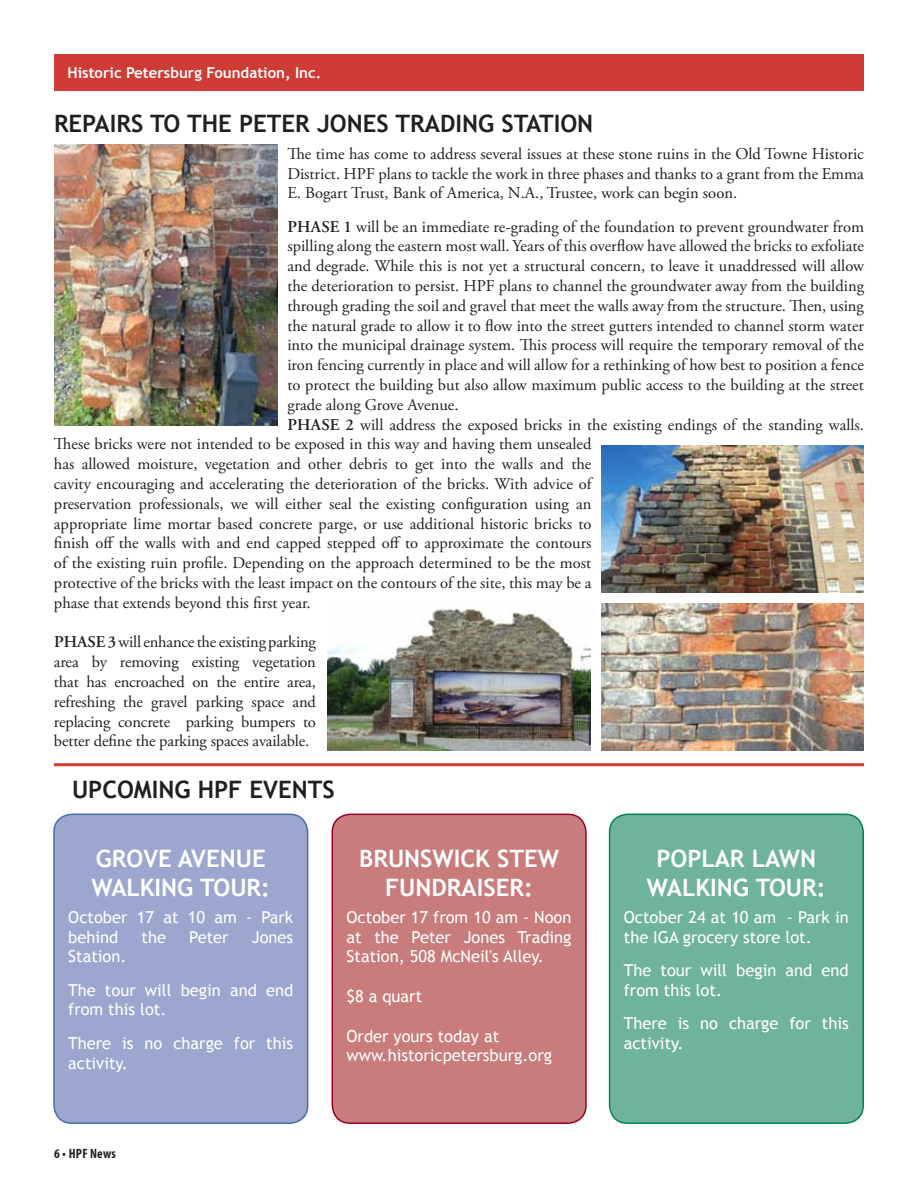
<style>
.page{position:relative;width:918px;height:1188px;background:#fff}
.page>*{position:absolute;margin:0;border:0;box-sizing:border-box;transform-origin:0 0}
.t1{font:700 24px/28.8px "Trebuchet MS";color:#fff}
.t2{font:700 24px "Trebuchet MS";color:#231f20}
.t3{font:16.5px/19.8px "Adobe Garamond Pro";color:#231f20;text-align:justify}
.t4{font:16.5px/19.8px "Trebuchet MS";color:#fff}
.t5{font:600 16.5px "Adobe Garamond Pro";color:#231f20}
.t6{font:700 15px "Trebuchet MS";color:#fff}
.t7{font:700 condensed 13.5px "Myriad Pro";letter-spacing:.01em;color:#231f20}
.s1{font-weight:600}
</style>
<div class="page">
<div style="left:54px;top:54px;width:810px;height:37px;background:#cf3c35"></div>
<img style="left:328px;top:607px;width:262px;height:143px">
<img style="left:602px;top:603px;width:262px;height:147px">
<img style="left:602px;top:445px;width:262px;height:148px">
<img style="left:54px;top:145px;width:223px;height:281px">
<hr style="left:54px;top:763px;width:810px;height:3px;background:#cf3c35">
<div style="left:54px;top:814px;width:254px;height:309px;background:#9ca6cf;border-radius:18px"></div>
<div style="left:53px;top:814px;width:255px;height:310px;border:2px solid #4b6bac;border-radius:18px"></div>
<div style="left:332px;top:814px;width:254px;height:309px;background:#c87c7b;border-radius:18px"></div>
<div style="left:332px;top:814px;width:255px;height:310px;border:2px solid #98002e;border-radius:18px"></div>
<div style="left:610px;top:814px;width:253px;height:309px;background:#70b39b;border-radius:18px"></div>
<div style="left:609px;top:814px;width:255px;height:310px;border:2px solid #008357;border-radius:18px"></div>
<p class="t6" style="left:68px;top:63px;width:255px">HISTORIC PETERSBURG FOUNDATION, INC.</p>
<h1 class="t2" style="left:54px;top:109px;width:372px">REPAIRS TO THE PETER JONES TRAD</h1>
<h1 class="t2" style="left:455px;top:109px;width:139px">ING STATION</h1>
<p class="t3" style="left:287px;top:144px;width:578px">The time has come to address several issues at these stone ruins in the Old Towne Historic District. HPF plans to tackle the work in three phases and thanks to a grant from the Emma E. Bogart Trust, Bank of America, N.A., Trustee, work can begin soon.</p>
<p class="t5" style="left:287px;top:217px;width:22px">PHASE</p>
<p class="t3" style="left:287px;top:217px;width:578px;text-indent:56px"><span class="s1">1</span> will be an immediate re-grading of the foundation to prevent groundwater from spilling along the eastern most wall. Years of this overflow have allowed the bricks to exfoliate and degrade. While this is not yet a structural concern, to leave it unaddressed will allow the deterioration to persist. HPF plans to channel the groundwater away from the building through grading the soil and gravel that meet the walls away from the structure. Then, using the natural grade to allow it to flow into the street gutters intended to channel storm water into the municipal drainage system. This process will require the temporary removal of the iron fencing currently in place and will allow for a rethinking of how best to position a fence to protect the building but also allow maximum public access to the building at the street grade along Grove Avenue.</p>
<p class="t5" style="left:287px;top:415px;width:22px">PHASE</p>
<p class="t3" style="left:54px;top:415px;width:811px;text-align:left;text-indent:292px"><span class="s1">2</span> will address the exposed bricks in the existing endings of the standing walls.<br>These bricks were not intended to be exposed in this way and having them unsealed<br>has allowed moisture, vegetation and other debris to get into the walls and the<br>cavity encouraging and accelerating the deterioration of the bricks. With advice of<br>preservation professionals, we will either seal the existing configuration using an<br>appropriate lime mortar based concrete parge, or use additional historic bricks to<br>finish off the walls with and end capped stepped off to approximate the contours<br>of the existing ruin profile. Depending on the approach determined to be the most<br>protective of the bricks with the least impact on the contours of the site, this may be a<br>phase that extends beyond this first year.</p>
<p class="t5" style="left:54px;top:633px;width:21px">PHASE</p>
<p class="t3" style="left:54px;top:633px;width:263px;text-indent:54px"><span class="s1">3</span> will enhance the existing parking area by removing existing vegetation that has encroached on the entire area, refreshing the gravel parking space and replacing concrete parking bumpers to better define the parking spaces available.</p>
<h1 class="t2" style="left:72px;top:774px;width:77px">UPCOMING</h1>
<h1 class="t2" style="left:198px;top:774px;width:138px">HPF EVENTS</h1>
<h1 class="t1" style="left:91px;top:845px;width:176px">GROVE AVENUE<br>WALKING</h1>
<h1 class="t1" style="left:200px;top:873px;width:71px">TOUR:</h1>
<p class="t4" style="left:68px;top:907px;width:226px">October 17 at 10 am - Park behind</p>
<p class="t4" style="left:142px;top:927px;width:26px">the</p>
<p class="t4" style="left:189px;top:927px;width:41px">Peter</p>
<p class="t4" style="left:252px;top:927px;width:43px">Jones</p>
<p class="t4" style="left:68px;top:940px;width:226px;line-height:33.3px">Station.<br>The tour will begin and end</p>
<p class="t4" style="left:68px;top:993px;width:226px;line-height:33.3px">from this lot.<br>There is no charge for this</p>
<p class="t4" style="left:68px;top:1053px;width:61px">activity.</p>
<p class="t7" style="left:54px;top:1145px;width:63px">6 • HPF News</p>
<h1 class="t1" style="left:359px;top:845px;width:199px;text-align:center">BRUNSWICK STEW<br>FUNDRAISER:</h1>
<p class="t4" style="left:347px;top:907px;width:226px;text-align:justify">October 17 from 10 am - Noon at the Peter Jones Trading Station, 508 McNeil's Alley.</p>
<p class="t4" style="left:347px;top:986px;width:77px">$8 a quart</p>
<p class="t4" style="left:347px;top:1026px;width:207px">Order yours today at www.historicpetersburg.org</p>
<h1 class="t1" style="left:647px;top:845px;width:151px;text-indent:9px">POPLAR LAWN<br>WALKING</h1>
<h1 class="t1" style="left:756px;top:873px;width:71px">TOUR:</h1>
<p class="t4" style="left:624px;top:907px;width:226px">October 24 at 10 am - Park in the IGA grocery store lot.</p>
<p class="t4" style="left:624px;top:960px;width:226px">The tour will begin and end from this lot.</p>
<p class="t4" style="left:624px;top:1013px;width:226px">There is no charge for this activity.</p>
</div>
